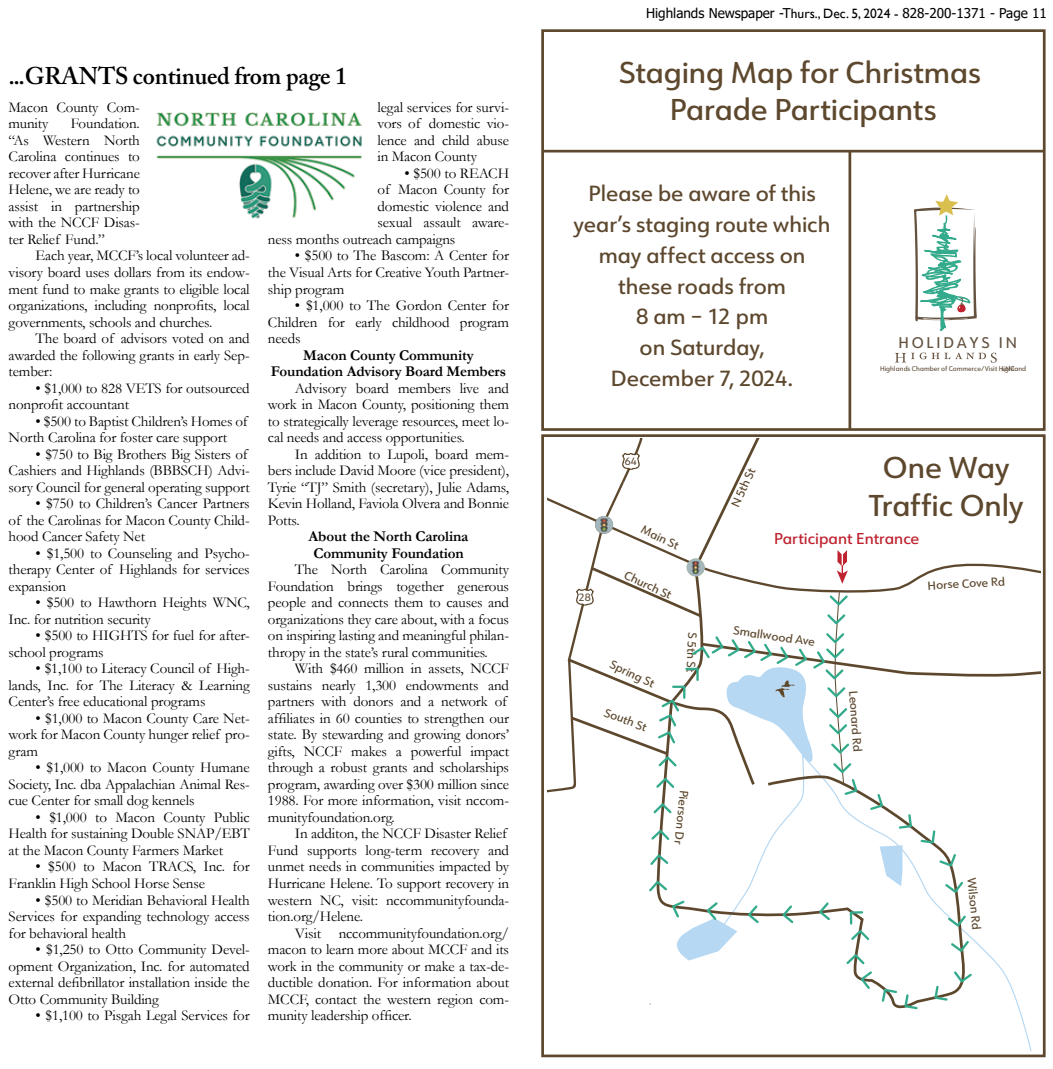
<style>
.page{position:relative;width:1053px;height:1069px;background:#fff}
.page>*{position:absolute;margin:0;border:0;box-sizing:border-box;transform-origin:0 0}
.t1{font:500 29.4px/37.5px "URW Form";letter-spacing:-.005em;color:#5d482e;text-align:center}
.t2{font:600 24px "Adobe Caslon Pro";letter-spacing:-.01em;color:#000}
.t3{font:500 21.45px/30.8px "URW Form";color:#5d482e;text-align:center}
.t4{font:500 15.45px "URW Form";color:#bf232f}
.t5{font:500 15.15px "URW Form";letter-spacing:.195em;color:#64523f}
.t6{font:15px/16.5px "Garamond";letter-spacing:-.01em;color:#000;text-align:justify}
.t7{font:700 15px/16.5px "Garamond";letter-spacing:-.01em;color:#000;text-align:center}
.t8{font:13.5px "Tahoma";color:#000}
.t9{font:500 11.7px "URW Form";color:#5d482e}
.t10{font:500 11.55px "URW Form";color:#5d482e}
.t11{font:500 10.35px "URW Form";color:#65523f}
.t12{font:500 6.75px "URW Form";color:#64523f}
.s1{font-family:"Gill Sans"}
.s2{font-size:6.9px}
</style>
<div class="page">
<div style="left:541px;top:29px;width:505px;height:402px;border:3px solid #5d482e"></div>
<hr style="left:543px;top:150px;width:500px;height:2px;background:#5d482e">
<svg style="left:914px;top:194px;width:63px;height:137px"></svg>
<svg style="left:895px;top:352px;width:102px;height:10px"></svg>
<hr style="left:849px;top:151px;width:2px;height:278px;background:#5d482e">
<div style="left:541px;top:434px;width:505px;height:622px;border:3px solid #5d482e"></div>
<svg style="left:548px;top:439px;width:492px;height:571px"></svg>
<img style="left:156px;top:112px;width:206px;height:107px">
<p class="t8" style="left:646px;top:4px;width:402px">Highlands Newspaper -T<span class="s1">hurs., Dec. 5, 2024 -</span> 828-200-1371 - Page 11</p>
<h2 class="t2" style="left:9px;top:62px;width:340px">...GRANTS continued from page 1</h2>
<h1 class="t1" style="left:619px;top:52px;width:364px">Staging Map for Christmas<br>Parade Participants</h1>
<p class="t9" style="left:757px;top:101px;width:31px;rotate:107deg">4<span class="s2">1/2</span> St</p>
<p class="t6" style="left:378px;top:98px;width:133px">legal services for survi&shy;vors of domestic vio&shy;lence and child abuse in Macon County</p>
<p class="t6" style="left:405px;top:164px;width:106px">• $500 to REACH</p>
<p class="t6" style="left:378px;top:181px;width:133px">of Macon County for</p>
<p class="t6" style="left:378px;top:197px;width:133px">domestic violence and</p>
<p class="t6" style="left:378px;top:214px;width:133px">sexual assault aware-</p>
<p class="t6" style="left:268px;top:230px;width:189px">ness months outreach campaigns</p>
<p class="t6" style="left:268px;top:247px;width:243px;text-indent:27px">• $500 to The Bascom: A Center for the Visual Arts for Creative Youth Partner&shy;ship program</p>
<p class="t6" style="left:268px;top:296px;width:243px;text-indent:27px">• $1,000 to The Gordon Center for Children for early childhood program needs</p>
<p class="t7" style="left:271px;top:346px;width:237px">Macon County Community<br>Foundation Advisory Board Members</p>
<p class="t6" style="left:268px;top:379px;width:243px;text-indent:27px">Advisory board members live and work in Macon County, positioning them to strategically leverage resources, meet lo&shy;cal needs and access opportunities.</p>
<p class="t6" style="left:268px;top:445px;width:243px;text-indent:27px">In addition to Lupoli, board mem&shy;bers include David Moore (vice president), Tyrie “TJ” Smith (secretary), Julie Adams, Kevin Holland, Faviola Olvera and Bonnie Potts.</p>
<p class="t7" style="left:309px;top:528px;width:161px">About the North Carolina<br>Community Foundation</p>
<p class="t6" style="left:268px;top:560px;width:243px;text-indent:27px">The North Carolina Community Foundation brings together generous people and connects them to causes and organizations they care about, with a focus on inspiring lasting and meaningful philan&shy;thropy in the state’s rural communities.</p>
<p class="t6" style="left:268px;top:659px;width:243px;text-align:left;text-indent:27px">With $460 million in assets, NCCF sustains nearly 1,300 endowments and partners with donors and a network of affiliates in 60 counties to strengthen our state. By stewarding and growing donors’ gifts, NCCF makes a powerful impact through a robust grants and scholarships program, awarding over $300 million since 1988. For more information, visit nccom&shy;munityfoundation.org.</p>
<p class="t6" style="left:268px;top:824px;width:243px;text-align:left;text-indent:27px">In additon, the NCCF Disaster Relief Fund supports long-term recovery and unmet needs in communities impacted by Hurricane Helene. To support recovery in western NC, visit: nccommunityfounda&shy;tion.org/Helene.</p>
<p class="t6" style="left:268px;top:923px;width:243px;text-indent:27px">Visit nccommunityfoundation.org/ macon to learn more about MCCF and its work in the community or make a tax-de&shy;ductible donation. For information about MCCF, contact the western region com&shy;munity leadership officer.</p>
<p class="t6" style="left:9px;top:98px;width:133px">Macon County Com&shy;munity</p>
<p class="t6" style="left:9px;top:115px;width:133px;text-indent:62px">Foundation. “As Western North Carolina continues to recover after Hurricane Helene, we are ready to assist in partnership with the NCCF Disas&shy;ter Relief Fund.”</p>
<p class="t6" style="left:9px;top:247px;width:243px;text-indent:27px">Each year, MCCF’s local volunteer ad&shy;visory board uses dollars from its endow&shy;ment fund to make grants to eligible local organizations, including nonprofits, local governments, schools and churches.</p>
<p class="t6" style="left:9px;top:329px;width:243px;text-indent:27px">The board of advisors voted on and awarded the following grants in early Sep&shy;tember:</p>
<p class="t6" style="left:9px;top:379px;width:243px;text-indent:27px">• $1,000 to 828 VETS for outsourced nonprofit accountant</p>
<p class="t6" style="left:9px;top:412px;width:241px;text-indent:27px">• $500 to Baptist Children’s Homes of<br>North Carolina for foster care support</p>
<p class="t6" style="left:9px;top:445px;width:243px;text-align:left;text-indent:27px">• $750 to Big Brothers Big Sisters of<br>Cashiers and Highlands (BBBSCH) Advi&shy;sory Council for general operating support</p>
<p class="t6" style="left:9px;top:494px;width:243px;text-indent:27px">• $750 to Children’s Cancer Partners of the Carolinas for Macon County Child&shy;hood Cancer Safety Net</p>
<p class="t6" style="left:9px;top:544px;width:243px;text-indent:27px">• $1,500 to Counseling and Psycho&shy;therapy Center of Highlands for services expansion</p>
<p class="t6" style="left:9px;top:593px;width:243px;text-indent:27px">• $500 to Hawthorn Heights WNC,<br>Inc. for nutrition security</p>
<p class="t6" style="left:9px;top:626px;width:243px;text-indent:27px">• $500 to HIGHTS for fuel for after&shy;school programs</p>
<p class="t6" style="left:9px;top:659px;width:243px;text-indent:27px">• $1,100 to Literacy Council of High&shy;lands, Inc. for The Literacy &amp; Learning Center’s free educational programs</p>
<p class="t6" style="left:9px;top:709px;width:243px;text-indent:27px">• $1,000 to Macon County Care Net&shy;work for Macon County hunger relief pro&shy;gram</p>
<p class="t6" style="left:9px;top:758px;width:243px;text-indent:27px">• $1,000 to Macon County Humane Society, Inc. dba Appalachian Animal Res&shy;cue Center for small dog kennels</p>
<p class="t6" style="left:9px;top:808px;width:243px;text-indent:27px">• $1,000 to Macon County Public Health for sustaining Double SNAP/EBT at the Macon County Farmers Market</p>
<p class="t6" style="left:9px;top:857px;width:243px;text-indent:27px">• $500 to Macon TRACS, Inc. for<br>Franklin High School Horse Sense</p>
<p class="t6" style="left:9px;top:890px;width:243px;text-indent:27px">• $500 to Meridian Behavioral Health Services for expanding technology access for behavioral health</p>
<p class="t6" style="left:9px;top:940px;width:243px;text-indent:27px">• $1,250 to Otto Community Devel&shy;opment Organization, Inc. for automated external defibrillator installation inside the Otto Community Building</p>
<p class="t6" style="left:36px;top:1006px;width:216px">• $1,100 to Pisgah Legal Services for</p>
<h3 class="t3" style="left:574px;top:177px;width:258px">Please be aware of this year’s staging route which may affect access on these roads from<br>8 am – 12 pm<br>on Saturday,<br>December 7, 2024.</h3>
<p class="t10" style="left:620px;top:190px;width:34px;rotate:15deg">Laurel</p>
<p class="t9" style="left:621px;top:257px;width:43px;rotate:80deg">N 4th St</p>
<p class="t5" style="left:899px;top:332px;width:120px">HOLIDAYS IN</p>
<p class="t12" style="left:880px;top:364px;width:148px">Highlands Chamber of Commerce/Visit Hsi,gNhCland</p>
<h1 class="t1" style="left:869px;top:448px;width:156px">One Way<br>Traffic Only</h1>
<p class="t11" style="left:625px;top:454px;width:14px">64</p>
<p class="t9" style="left:728px;top:503px;width:44px;rotate:-66deg">N 5th St</p>
<p class="t10" style="left:645px;top:521px;width:42px;rotate:25deg">Main St</p>
<p class="t4" style="left:774px;top:527px;width:147px">Participant Entrance</p>
<p class="t10" style="left:628px;top:566px;width:52px;rotate:25deg">Church St</p>
<p class="t10" style="left:927px;top:577px;width:79px;rotate:-3deg">Horse Cove Rd</p>
<p class="t11" style="left:579px;top:590px;width:14px">28</p>
<p class="t10" style="left:735px;top:622px;width:84px;rotate:8deg">Smallwood Ave</p>
<p class="t9" style="left:701px;top:632px;width:41px;rotate:93deg">S 5th St</p>
<p class="t10" style="left:614px;top:655px;width:49px;rotate:26deg">Spring St</p>
<p class="t9" style="left:861px;top:690px;width:62px;rotate:86deg">Leonard Rd</p>
<p class="t10" style="left:607px;top:704px;width:46px;rotate:21deg">South St</p>
<p class="t9" style="left:692px;top:791px;width:56px;rotate:96deg">Pierson Dr</p>
<p class="t9" style="left:979px;top:876px;width:54px;rotate:84deg">Wilson Rd</p>
</div>
